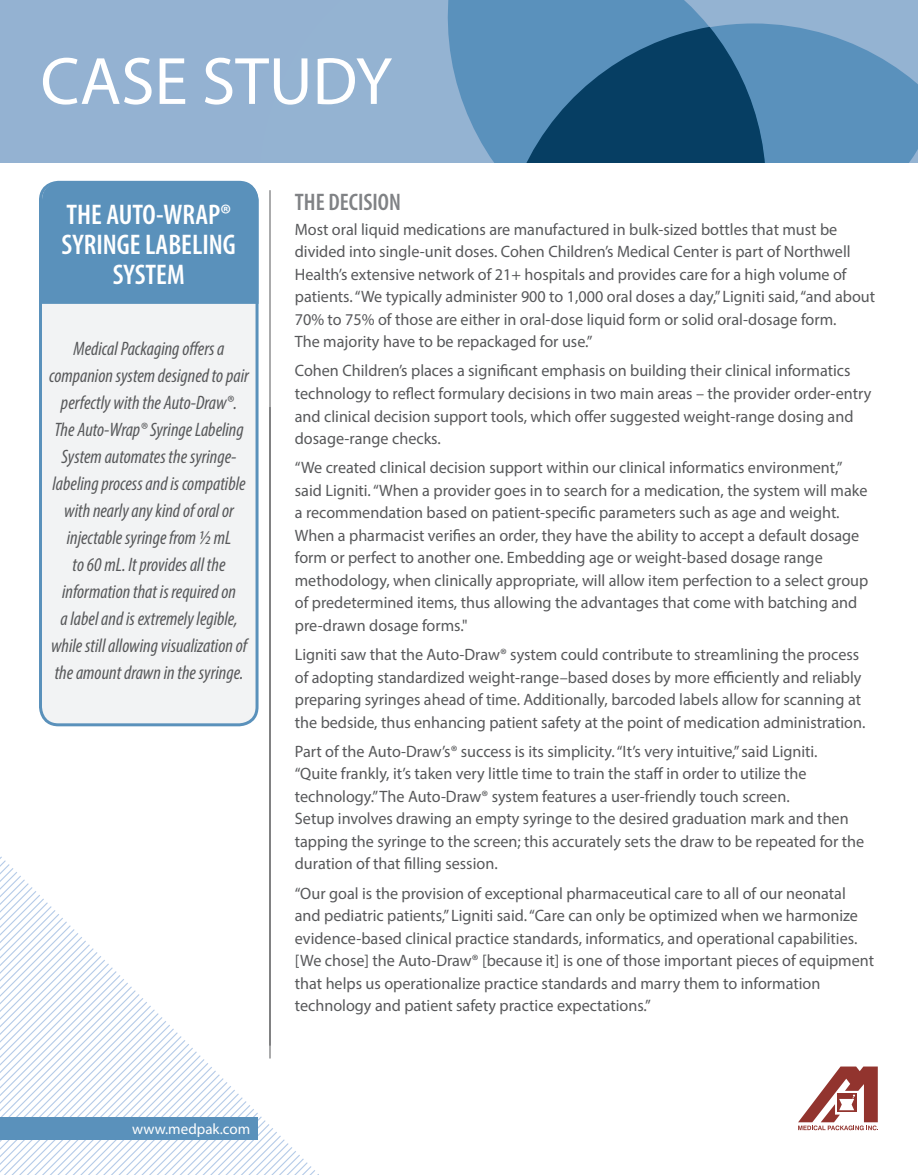
<style>
.page{position:relative;width:918px;height:1175px;background:#fff}
.page>*{position:absolute;margin:0;border:0;box-sizing:border-box;transform-origin:0 0}
.t1{font:67.5px "Myriad Pro";color:#fff}
.t2{font:600 condensed 28.5px/30px "Myriad Pro";color:#fff;text-align:center}
.t3{font:600 condensed 24px "Myriad Pro";color:#808285}
.t4{font:italic condensed 19.5px/27px "Myriad Pro";color:#57585a;text-align:center}
.t5{font:16.5px/22.5px "Myriad Pro";color:#57585a}
.t6{font:15px "Myriad Pro";color:#fff}
</style>
<div class="page">
<div style="left:0;top:0;width:918px;height:163px;background:#94b2d2"></div>
<svg style="left:447px;top:0;width:259px;height:163px;fill:#5a91bc"></svg>
<svg style="left:515px;top:23px;width:403px;height:140px;background:#3d739b"></svg>
<hr style="left:270px;top:190px;width:1px;height:868px;background:#57585a">
<svg style="left:0;top:856px;width:315px;height:318px"></svg>
<hr style="left:270px;top:407px;width:1px;height:638px;background:#57585a">
<div style="left:0;top:1117px;width:257px;height:23px;background:#5a91bb"></div>
<svg style="left:798px;top:1066px;width:80px;height:64px"></svg>
<div style="left:40px;top:182px;width:217px;height:543px;background:#f2f3f4;border-radius:18px"></div>
<div style="left:39px;top:181px;width:220px;height:545px;border:3px solid #5a91bb;border-radius:18px"></div>
<div style="left:42px;top:182px;width:217px;height:122px;background:#5a91bb"></div>
<h1 class="t1" style="left:40px;top:40px;width:353px">CASE STUDY</h1>
<h2 class="t2" style="left:62px;top:199px;width:176px">THE AUTO-WRAP®<br>SYRINGE LABELING<br>SYSTEM</h2>
<p class="t4" style="left:49px;top:334px;width:201px">Medical Packaging offers a companion system designed to pair perfectly with the Auto-Draw®.<br>The Auto-Wrap® Syringe Labeling<br>System automates the syringe&shy;labeling process and is compatible with nearly any kind of oral or injectable syringe from ½ mL<br>to 60 mL. It provides all the information that is required on<br>a label and is extremely legible, while still allowing visualization of the amount drawn in the syringe.</p>
<p class="t6" style="left:132px;top:1119px;width:119px">www.medpak.com</p>
<h3 class="t3" style="left:295px;top:187px;width:108px">THE DECISION</h3>
<p class="t5" style="left:295px;top:218px;width:582px">Most oral liquid medications are manufactured in bulk-sized bottles that must be divided into single-unit doses. Cohen Children’s Medical Center is part of Northwell Health’s extensive network of 21+ hospitals and provides care for a high volume of patients. “We typically administer 900 to 1,000 oral doses a day,” Ligniti said, “and about 70% to 75% of those are either in oral-dose liquid form or solid oral-dosage form.<br>The majority have to be repackaged for use.”</p>
<p class="t5" style="left:295px;top:359px;width:578px">Cohen Children’s places a significant emphasis on building their clinical informatics technology to reflect formulary decisions in two main areas – the provider order-entry and clinical decision support tools, which offer suggested weight-range dosing and dosage-range checks.</p>
<p class="t5" style="left:295px;top:456px;width:575px">“We created clinical decision support within our clinical informatics environment,” said Ligniti. “When a provider goes in to search for a medication, the system will make a recommendation based on patient-specific parameters such as age and weight.<br>When a pharmacist verifies an order, they have the ability to accept a default dosage form or perfect to another one. Embedding age or weight-based dosage range methodology, when clinically appropriate, will allow item perfection to a select group of predetermined items, thus allowing the advantages that come with batching and pre-drawn dosage forms."</p>
<p class="t5" style="left:295px;top:643px;width:572px">Ligniti saw that the Auto-Draw® system could contribute to streamlining the process of adopting standardized weight-range–based doses by more efficiently and reliably preparing syringes ahead of time. Additionally, barcoded labels allow for scanning at the bedside, thus enhancing patient safety at the point of medication administration.</p>
<p class="t5" style="left:295px;top:740px;width:571px">Part of the Auto-Draw’s® success is its simplicity. “It’s very intuitive,” said Ligniti. “Quite frankly, it’s taken very little time to train the staff in order to utilize the technology.” The Auto-Draw® system features a user-friendly touch screen.<br>Setup involves drawing an empty syringe to the desired graduation mark and then tapping the syringe to the screen; this accurately sets the draw to be repeated for the duration of that filling session.</p>
<p class="t5" style="left:295px;top:881px;width:581px">“Our goal is the provision of exceptional pharmaceutical care to all of our neonatal and pediatric patients,” Ligniti said. “Care can only be optimized when we harmonize evidence-based clinical practice standards, informatics, and operational capabilities. [We chose] the Auto-Draw® [because it] is one of those important pieces of equipment that helps us operationalize practice standards and marry them to information technology and patient safety practice expectations.”</p>
</div>
